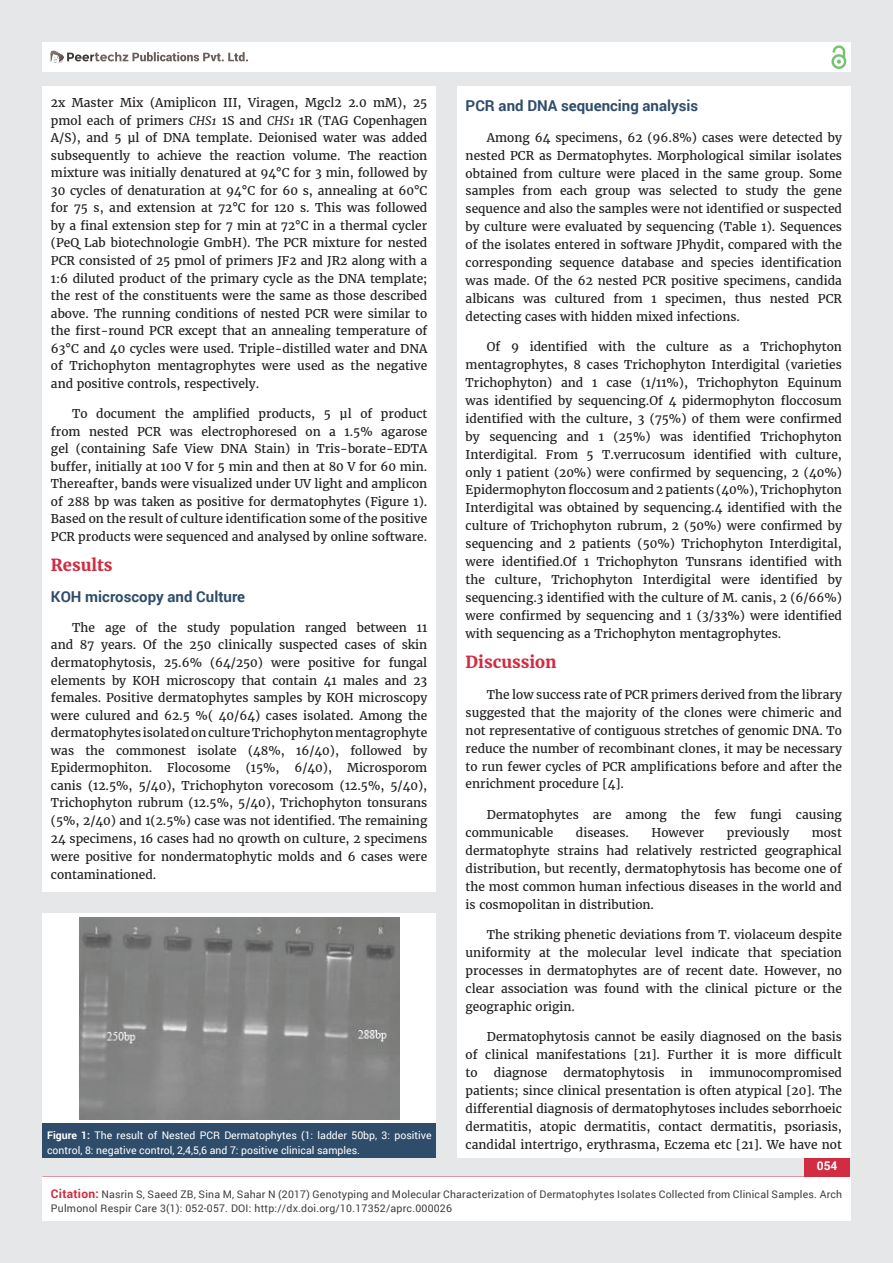
<style>
.page{position:relative;width:893px;height:1263px;background:#e6e7e9}
.page>*{position:absolute;margin:0;border:0;box-sizing:border-box;transform-origin:0 0}
.t1{font:700 16.5px "Merriweather";color:#d12c41}
.t2{font:700 15px "Roboto";color:#2f4d6a}
.t3{font:12px/17.9px "Merriweather";color:#231f20;text-align:justify}
.t4{font:700 12px "Roboto";color:#fff}
.t5{font:10.5px/13.5px "Roboto";letter-spacing:.02em;color:#3e3e3f}
.t6{font:10.5px/15px "Roboto";color:#fff}
.s1{font-style:italic}
.s2{font-weight:700}
.s3{font-weight:700;font-size:12px;color:#d12c41}
</style>
<div class="page">
<div style="left:42px;top:43px;width:808px;height:29px;background:#fff"></div>
<div style="left:831px;top:54px;width:15px;height:15px;border:2px solid #72c272;border-radius:50%"></div>
<svg style="left:831px;top:45px;width:15px;height:19px"></svg>
<div style="left:804px;top:1157px;width:46px;height:43px;background:#d12c41"></div>
<svg style="left:49px;top:50px;width:199px;height:14px"></svg>
<div style="left:42px;top:1177px;width:809px;height:43px;background:#fff"></div>
<div style="left:42px;top:87px;width:394px;height:805px;background:#fff"></div>
<div style="left:457px;top:87px;width:393px;height:1071px;background:#fff"></div>
<div style="left:43px;top:913px;width:393px;height:210px;background:#fff"></div>
<div style="left:43px;top:1123px;width:393px;height:35px;background:#2f4d6a"></div>
<img style="left:79px;top:917px;width:320px;height:202px">
<p class="t3" style="left:51px;top:94px;width:378px">2x Master Mix (Amiplicon III, Viragen, Mgcl2 2.0 mM), 25 pmol each of primers <span class="s1">CHS1</span> 1S and <span class="s1">CHS1</span> 1R (TAG Copenhagen A/S), and 5 μl of DNA template. Deionised water was added subsequently to achieve the reaction volume. The reaction mixture was initially denatured at 94°C for 3 min, followed by 30 cycles of denaturation at 94°C for 60 s, annealing at 60°C for 75 s, and extension at 72°C for 120 s. This was followed by a final extension step for 7 min at 72°C in a thermal cycler (PeQ Lab biotechnologie GmbH). The PCR mixture for nested PCR consisted of 25 pmol of primers JF2 and JR2 along with a 1:6 diluted product of the primary cycle as the DNA template; the rest of the constituents were the same as those described above. The running conditions of nested PCR were similar to the first-round PCR except that an annealing temperature of 63°C and 40 cycles were used. Triple-distilled water and DNA of Trichophyton mentagrophytes were used as the negative and positive controls, respectively.</p>
<p class="t3" style="left:51px;top:405px;width:378px;text-indent:21px">To document the amplified products, 5 μl of product from nested PCR was electrophoresed on a 1.5% agarose gel (containing Safe View DNA Stain) in Tris-borate-EDTA buffer, initially at 100 V for 5 min and then at 80 V for 60 min.<br>Thereafter, bands were visualized under UV light and amplicon of 288 bp was taken as positive for dermatophytes (Figure 1).<br>Based on the result of culture identification some of the positive PCR products were sequenced and analysed by online software.</p>
<h1 class="t1" style="left:51px;top:555px;width:63px">Results</h1>
<p class="t2" style="left:51px;top:586px;width:196px">KOH microscopy and Culture</p>
<p class="t3" style="left:51px;top:619px;width:378px;text-indent:21px">The age of the study population ranged between 11 and 87 years. Of the 250 clinically suspected cases of skin dermatophytosis, 25.6% (64/250) were positive for fungal elements by KOH microscopy that contain 41 males and 23 females. Positive dermatophytes samples by KOH microscopy were culured and 62.5 %( 40/64) cases isolated. Among the dermatophytes isolated on culture Trichophyton mentagrophyte was the commonest isolate (48%, 16/40), followed by Epidermophiton. Flocosome (15%, 6/40), Microsporom canis (12.5%, 5/40), Trichophyton vorecosom (12.5%, 5/40), Trichophyton rubrum (12.5%, 5/40), Trichophyton tonsurans (5%, 2/40) and 1(2.5%) case was not identified. The remaining 24 specimens, 16 cases had no qrowth on culture, 2 specimens were positive for nondermatophytic molds and 6 cases were contaminationed.</p>
<p class="t6" style="left:47px;top:1127px;width:386px"><span class="s2">Figure 1:</span> The result of Nested PCR Dermatophytes (1: ladder 50bp, 3: positive control, 8: negative control, 2,4,5,6 and 7: positive clinical samples.</p>
<p class="t2" style="left:466px;top:95px;width:234px">PCR and DNA sequencing analysis</p>
<p class="t3" style="left:466px;top:129px;width:378px;text-indent:21px">Among 64 specimens, 62 (96.8%) cases were detected by nested PCR as Dermatophytes. Morphological similar isolates obtained from culture were placed in the same group. Some samples from each group was selected to study the gene sequence and also the samples were not identified or suspected by culture were evaluated by sequencing (Table 1). Sequences of the isolates entered in software JPhydit, compared with the corresponding sequence database and species identification was made. Of the 62 nested PCR positive specimens, candida albicans was cultured from 1 specimen, thus nested PCR detecting cases with hidden mixed infections.</p>
<p class="t3" style="left:466px;top:338px;width:378px;text-indent:21px">Of 9 identified with the culture as a Trichophyton mentagrophytes, 8 cases Trichophyton Interdigital (varieties Trichophyton) and 1 case (1/11%), Trichophyton Equinum was identified by sequencing.Of 4 pidermophyton floccosum identified with the culture, 3 (75%) of them were confirmed by sequencing and 1 (25%) was identified Trichophyton Interdigital. From 5 T.verrucosum identified with culture, only 1 patient (20%) were confirmed by sequencing, 2 (40%)<br>Epidermophyton floccosum and 2 patients (40%), Trichophyton Interdigital was obtained by sequencing.4 identified with the culture of Trichophyton rubrum, 2 (50%) were confirmed by sequencing and 2 patients (50%) Trichophyton Interdigital, were identified.Of 1 Trichophyton Tunsrans identified with the culture, Trichophyton Interdigital were identified by sequencing.3 identified with the culture of M. canis, 2 (6/66%) were confirmed by sequencing and 1 (3/33%) were identified with sequencing as a Trichophyton mentagrophytes.</p>
<h1 class="t1" style="left:466px;top:652px;width:93px">Discussion</h1>
<p class="t3" style="left:466px;top:686px;width:378px;text-indent:21px">The low success rate of PCR primers derived from the library suggested that the majority of the clones were chimeric and not representative of contiguous stretches of genomic DNA. To reduce the number of recombinant clones, it may be necessary to run fewer cycles of PCR amplifications before and after the enrichment procedure [4].</p>
<p class="t3" style="left:466px;top:806px;width:378px;text-indent:21px">Dermatophytes are among the few fungi causing communicable</p>
<p class="t3" style="left:576px;top:824px;width:55px">diseases.</p>
<p class="t3" style="left:651px;top:824px;width:54px">However</p>
<p class="t3" style="left:727px;top:824px;width:64px">previously</p>
<p class="t3" style="left:466px;top:824px;width:378px;text-indent:346px">most dermatophyte strains had relatively restricted geographical distribution, but recently, dermatophytosis has become one of the most common human infectious diseases in the world and is cosmopolitan in distribution.</p>
<p class="t3" style="left:466px;top:926px;width:378px;text-indent:21px">The striking phenetic deviations from T. violaceum despite uniformity at the molecular level indicate that speciation processes in dermatophytes are of recent date. However, no clear association was found with the clinical picture or the geographic origin.</p>
<p class="t3" style="left:466px;top:1028px;width:378px;text-indent:21px">Dermatophytosis cannot be easily diagnosed on the basis of clinical manifestations [21]. Further it is more difficult to</p>
<p class="t3" style="left:466px;top:1064px;width:378px;text-indent:244px">immunocompromised patients; since clinical presentation is often atypical [20]. The differential diagnosis of dermatophytoses includes seborrhoeic dermatitis, atopic dermatitis, contact dermatitis, psoriasis, candidal intertrigo, erythrasma, Eczema etc [21]. We have not</p>
<p class="t3" style="left:494px;top:1064px;width:55px">diagnose</p>
<p class="t3" style="left:564px;top:1064px;width:102px">dermatophytosis</p>
<p class="t3" style="left:681px;top:1064px;width:14px">in</p>
<p class="t4" style="left:817px;top:1157px;width:22px">054</p>
<p class="t5" style="left:51px;top:1188px;width:793px"><span class="s3">Citation:</span> Nasrin S, Saeed ZB, Sina M, Sahar N (2017) Genotyping and Molecular Characterization of Dermatophytes Isolates Collected from Clinical Samples. Arch<br>Pulmonol Respir Care 3(1): 052-057. DOI: http://dx.doi.org/10.17352/aprc.000026</p>
</div>
